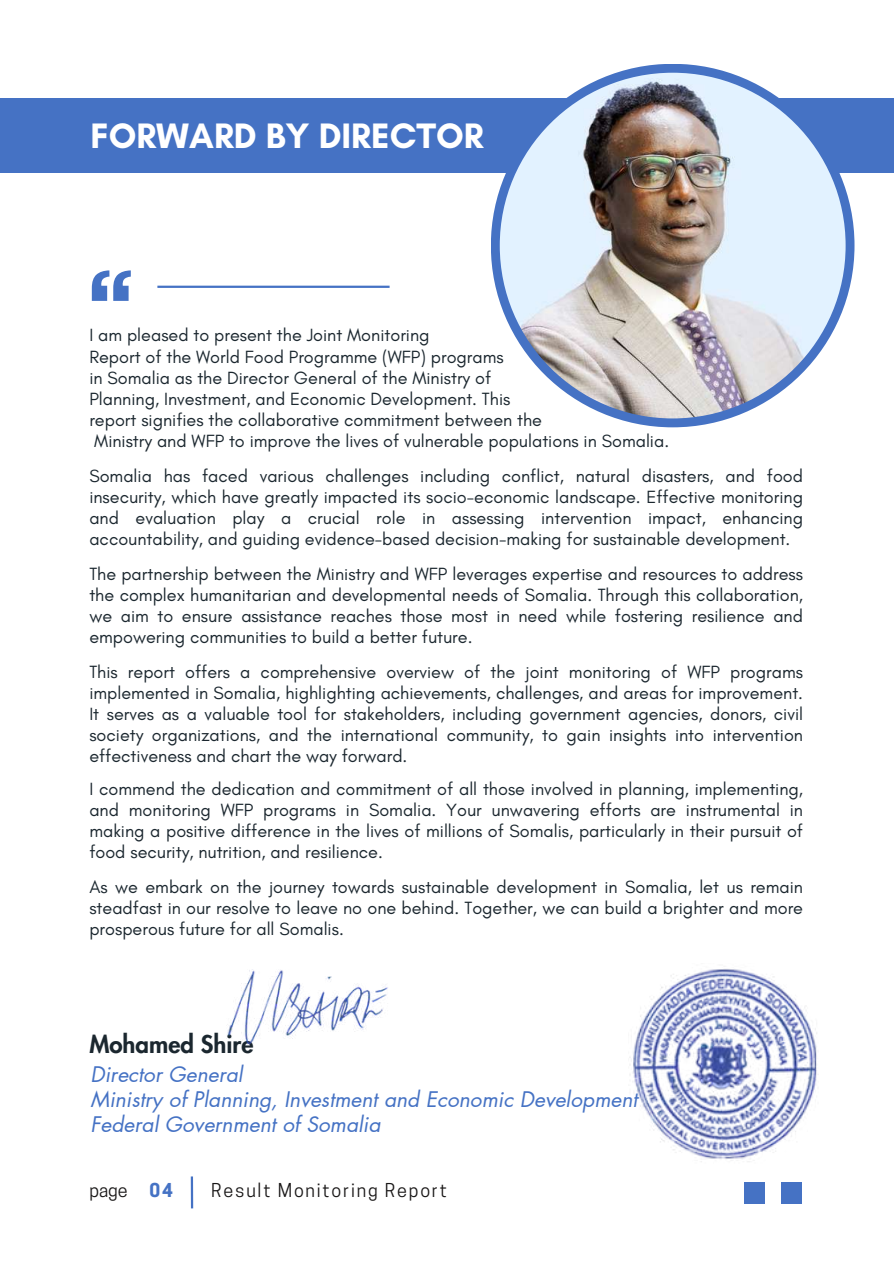
<style>
.page{position:relative;width:894px;height:1264px;background:#fff}
.page>*{position:absolute;margin:0;border:0;box-sizing:border-box;transform-origin:0 0}
.t1{font:700 36px "Glacial Indifference";color:#fff}
.t2{font:800 24px "Futura LT Pro";color:#1b272f}
.t3{font:italic 21px/24.8px "Futura LT Pro";color:#4572c4}
.t4{font:18px/21px "Glacial Indifference";color:#1b272f;text-align:justify}
.t5{font:18px "Cooper Hewitt";letter-spacing:.1em;color:#191717}
.s1{font-weight:700;color:#4572c4}
</style>
<div class="page">
<div style="left:0;top:98px;width:893px;height:75px;background:#4572c4"></div>
<div style="left:490px;top:64px;width:364px;height:363px;background:#4572c4;border-radius:50%"></div>
<img style="left:499px;top:73px;width:346px;height:345px;border-radius:50%">
<svg style="left:92px;top:270px;width:39px;height:31px"></svg>
<hr style="left:157px;top:286px;width:232px;height:2px;background:#4572c4">
<hr style="left:191px;top:1176px;width:2px;height:32px;background:#4572c4">
<div style="left:743px;top:1181px;width:21px;height:22px;background:#4572c4"></div>
<div style="left:781px;top:1181px;width:20px;height:22px;background:#4572c4"></div>
<img style="left:629px;top:969px;width:188px;height:193px">
<img style="left:226px;top:969px;width:162px;height:75px">
<h1 class="t1" style="left:90px;top:114px;width:394px">FORWARD BY DIRECTOR</h1>
<p class="t4" style="left:89px;top:325px;width:581px;text-align:left">I am pleased to present the Joint Monitoring<br>Report of the World Food Programme (WFP) programs<br>in Somalia as the Director General of the Ministry of<br>Planning, Investment, and Economic Development. This<br>report signifies the collaborative commitment between the<br>Ministry and WFP to improve the lives of vulnerable populations in Somalia.</p>
<p class="t4" style="left:89px;top:465px;width:715px">Somalia has faced various challenges including conflict, natural disasters, and food insecurity, which have greatly impacted its socio-economic landscape. Effective monitoring and evaluation play a crucial role in assessing intervention impact, enhancing accountability, and guiding evidence-based decision-making for sustainable development.</p>
<p class="t4" style="left:89px;top:563px;width:715px">The partnership between the Ministry and WFP leverages expertise and resources to address the complex humanitarian and developmental needs of Somalia. Through this collaboration, we aim to ensure assistance reaches those most in need while fostering resilience and empowering communities to build a better future.</p>
<p class="t4" style="left:89px;top:661px;width:715px">This report offers a comprehensive overview of the joint monitoring of WFP programs implemented in Somalia, highlighting achievements, challenges, and areas for improvement.<br>It serves as a valuable tool for stakeholders, including government agencies, donors, civil society organizations, and the international community, to gain insights into intervention effectiveness and chart the way forward.</p>
<p class="t4" style="left:89px;top:778px;width:715px">I commend the dedication and commitment of all those involved in planning, implementing, and monitoring WFP programs in Somalia. Your unwavering efforts are instrumental in making a positive difference in the lives of millions of Somalis, particularly in their pursuit of food security, nutrition, and resilience.</p>
<p class="t4" style="left:89px;top:876px;width:715px">As we embark on the journey towards sustainable development in Somalia, let us remain steadfast in our resolve to leave no one behind. Together, we can build a brighter and more prosperous future for all Somalis.</p>
<h2 class="t2" style="left:89px;top:1032px;width:165px">Mohamed Shire</h2>
<p class="t3" style="left:90px;top:1062px;width:548px">Director General<br>Ministry of Planning, Investment and Economic Development<br>Federal Government of Somalia</p>
<p class="t5" style="left:89px;top:1183px;width:85px">page <span class="s1">04</span></p>
<p class="t5" style="left:211px;top:1183px;width:237px">Result Monitoring Report</p>
</div>
